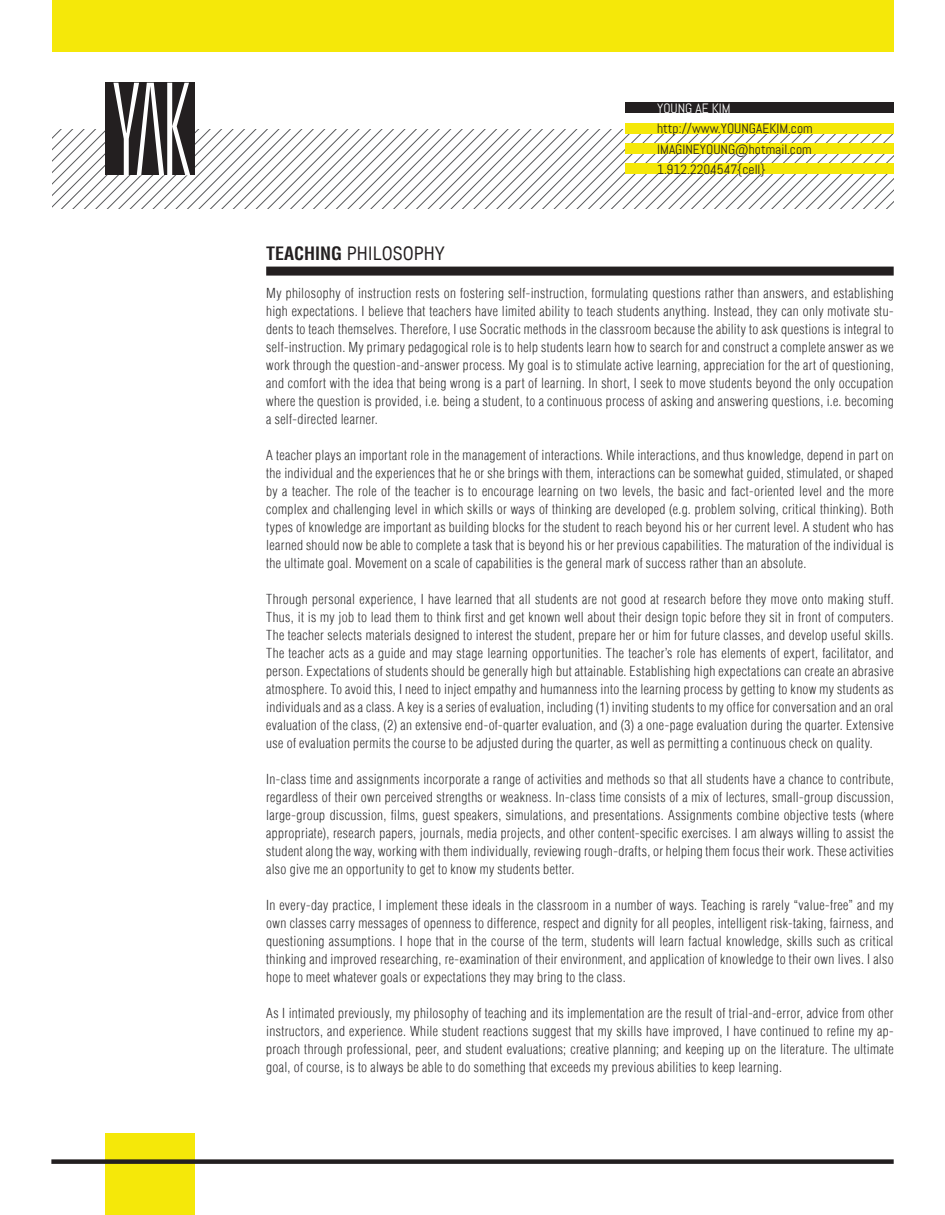
<style>
.page{position:relative;width:945px;height:1215px;background:#fff}
.page>*{position:absolute;margin:0;border:0;box-sizing:border-box;transform-origin:0 0}
.t1{font:condensed 18px "Helvetica LT";color:#231f20}
.t2{font:300 condensed 13.5px/18px "Helvetica LT";letter-spacing:.025em;color:#312f30;text-align:justify}
.t3{font:13.5px/20.4px "Abel";color:#231f20;text-align:justify}
.t4{font:13.5px "Abel";color:#fff}
.s1{font-weight:700}
</style>
<div class="page">
<div style="left:105px;top:1133px;width:90px;height:82px;background:#f5e809"></div>
<div style="left:52px;top:0;width:842px;height:51px;background:#f5e809"></div>
<svg style="left:52px;top:83px;width:842px;height:125px"></svg>
<div style="left:51px;top:1159px;width:843px;height:5px;background:#231f20"></div>
<div style="left:266px;top:267px;width:628px;height:9px;background:#231f20"></div>
<p class="t4" style="left:657px;top:100px;width:75px">YOUNG AE KIM</p>
<p class="t3" style="left:657px;top:119px;width:157px">http://www.YOUNGAEKIM.com IMAGINEYOUNG@hotmail.com 1.912.220.4547{cell}</p>
<p class="t1" style="left:266px;top:242px;width:180px"><span class="s1">TEACHING</span> PHILOSOPHY</p>
<p class="t2" style="left:266px;top:284px;width:629px">My philosophy of instruction rests on fostering self-instruction, formulating questions rather than answers, and establishing high expectations. I believe that teachers have limited ability to teach students anything. Instead, they can only motivate stu&shy;dents to teach themselves. Therefore, I use Socratic methods in the classroom because the ability to ask questions is integral to self-instruction. My primary pedagogical role is to help students learn how to search for and construct a complete answer as we work through the question-and-answer process. My goal is to stimulate active learning, appreciation for the art of questioning, and comfort with the idea that being wrong is a part of learning. In short, I seek to move students beyond the only occupation where the question is provided, i.e. being a student, to a continuous process of asking and answering questions, i.e. becoming a self-directed learner.</p>
<p class="t2" style="left:266px;top:446px;width:629px">A teacher plays an important role in the management of interactions. While interactions, and thus knowledge, depend in part on the individual and the experiences that he or she brings with them, interactions can be somewhat guided, stimulated, or shaped by a teacher. The role of the teacher is to encourage learning on two levels, the basic and fact-oriented level and the more complex and challenging level in which skills or ways of thinking are developed (e.g. problem solving, critical thinking). Both types of knowledge are important as building blocks for the student to reach beyond his or her current level. A student who has learned should now be able to complete a task that is beyond his or her previous capabilities. The maturation of the individual is the ultimate goal. Movement on a scale of capabilities is the general mark of success rather than an absolute.</p>
<p class="t2" style="left:266px;top:590px;width:629px">Through personal experience, I have learned that all students are not good at research before they move onto making stuff.<br>Thus, it is my job to lead them to think first and get known well about their design topic before they sit in front of computers.<br>The teacher selects materials designed to interest the student, prepare her or him for future classes, and develop useful skills.<br>The teacher acts as a guide and may stage learning opportunities. The teacher’s role has elements of expert, facilitator, and person. Expectations of students should be generally high but attainable. Establishing high expectations can create an abrasive atmosphere. To avoid this, I need to inject empathy and humanness into the learning process by getting to know my students as individuals and as a class. A key is a series of evaluation, including (1) inviting students to my office for conversation and an oral evaluation of the class, (2) an extensive end-of-quarter evaluation, and (3) a one-page evaluation during the quarter. Extensive use of evaluation permits the course to be adjusted during the quarter, as well as permitting a continuous check on quality.</p>
<p class="t2" style="left:266px;top:770px;width:629px">In-class time and assignments incorporate a range of activities and methods so that all students have a chance to contribute, regardless of their own perceived strengths or weakness. In-class time consists of a mix of lectures, small-group discussion, large-group discussion, films, guest speakers, simulations, and presentations. Assignments combine objective tests (where appropriate), research papers, journals, media projects, and other content-specific exercises. I am always willing to assist the student along the way, working with them individually, reviewing rough-drafts, or helping them focus their work. These activities also give me an opportunity to get to know my students better.</p>
<p class="t2" style="left:266px;top:896px;width:629px">In every-day practice, I implement these ideals in the classroom in a number of ways. Teaching is rarely “value-free” and my own classes carry messages of openness to difference, respect and dignity for all peoples, intelligent risk-taking, fairness, and questioning assumptions. I hope that in the course of the term, students will learn factual knowledge, skills such as critical thinking and improved researching, re-examination of their environment, and application of knowledge to their own lives. I also hope to meet whatever goals or expectations they may bring to the class.</p>
<p class="t2" style="left:266px;top:1004px;width:629px">As I intimated previously, my philosophy of teaching and its implementation are the result of trial-and-error, advice from other instructors, and experience. While student reactions suggest that my skills have improved, I have continued to refine my ap&shy;proach through professional, peer, and student evaluations; creative planning; and keeping up on the literature. The ultimate goal, of course, is to always be able to do something that exceeds my previous abilities to keep learning.</p>
</div>
